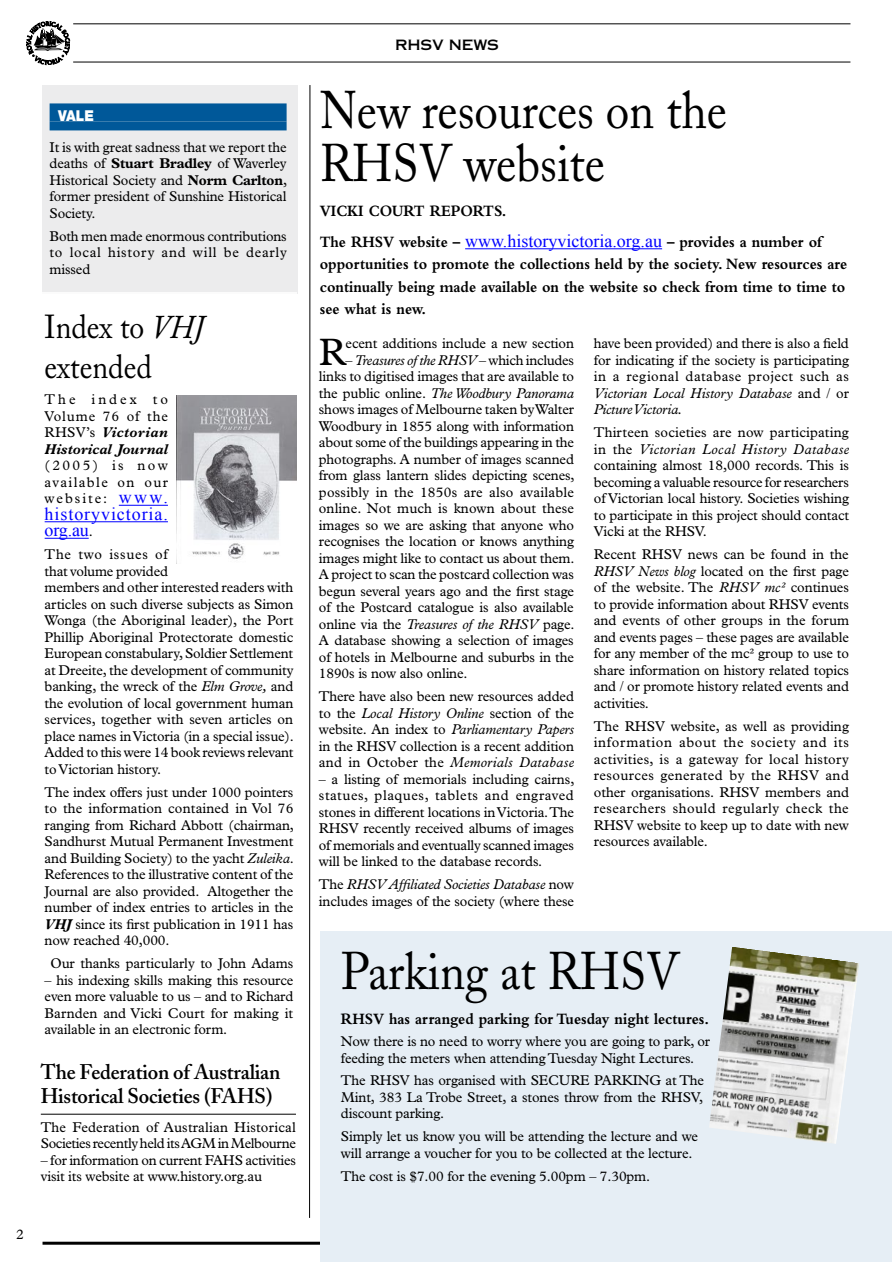
<style>
.page{position:relative;width:893px;height:1263px;background:#fff}
.page>*{position:absolute;margin:0;border:0;box-sizing:border-box;transform-origin:0 0}
.t1{font:52.5px/52.5px "Adobe Caslon";color:#000;scale:.9 1}
.t2{font:38.4px "Plantin";color:#000}
.t3{font:33px/39.6px "Adobe Caslon";color:#000;scale:.9 1}
.t4{font:600 21px/24px "Adobe Caslon";letter-spacing:-.01em;color:#000}
.t5{font:18px/16.5px "Times New Roman";letter-spacing:.05em;color:#00f}
.t6{font:700 16.5px/22.5px "Bembo";color:#000;scale:.9 1}
.t7{font:900 15px "Helvetica Neue";color:#fff;scale:.9 1}
.t8{font:14.25px/16.5px "Plantin";letter-spacing:-.01em;color:#000;text-align:justify}
.t9{font:14.25px "Copperplate Thirty One AB";letter-spacing:-.01em;color:#000}
.s1{font-weight:700}
.s2{font-style:italic}
.s3{font-weight:700;font-style:italic}
.s4{font-family:"Times New Roman";font-size:18px;color:#00f}
.s5{font-family:"Plantin";font-size:14.25px;color:#000}
.s6{font-family:"Times New Roman";font-weight:400;font-size:18px;color:#00f}
</style>
<div class="page">
<hr style="left:73px;top:23px;width:777px;height:1px;background:#000">
<hr style="left:43px;top:1242px;width:807px;height:3px;background:#000">
<svg style="left:27px;top:21px;width:43px;height:44px"></svg>
<hr style="left:73px;top:62px;width:777px;height:1px;background:#000">
<div style="left:320px;top:931px;width:571px;height:331px;background:#e6eef5"></div>
<div style="left:42px;top:85px;width:256px;height:208px;background:#ececed"></div>
<div style="left:50px;top:103px;width:237px;height:18px;background:#005899"></div>
<div style="left:50px;top:121px;width:237px;height:9px;background:#005899"></div>
<hr style="left:465px;top:248px;width:197px;height:1px;background:#00f">
<hr style="left:309px;top:85px;width:1px;height:1133px;background:#000">
<hr style="left:119px;top:505px;width:49px;height:1px;background:#00f">
<hr style="left:45px;top:521px;width:123px;height:1px;background:#00f">
<hr style="left:45px;top:538px;width:44px;height:1px;background:#00f">
<img style="left:709px;top:947px;width:150px;height:197px">
<hr style="left:41px;top:1114px;width:255px;height:1px;background:#000">
<img style="left:176px;top:395px;width:120px;height:168px">
<p class="t7" style="left:58px;top:107px;width:41px">VALE</p>
<p class="t8" style="left:50px;top:139px;width:239px">It is with great sadness that we report the deaths of <span class="s1">Stuart Bradley</span> of Waverley Historical Society and <span class="s1">Norm Carlton</span>, former president of Sunshine Historical Society.</p>
<p class="t8" style="left:50px;top:228px;width:239px">Both men made enormous contributions to local history and will be dearly missed</p>
<h3 class="t3" style="left:45px;top:308px;width:178px">Index to <span class="s2">vhj </span>extended</h3>
<p class="t8" style="left:45px;top:391px;width:125px">The index to Volume 76 of the RHSV’s <span class="s3">Victorian Historical Journal</span></p>
<p class="t8" style="left:45px;top:457px;width:125px">(2005) is now available on our website: <span class="s4">www.</span></p>
<p class="t5" style="left:45px;top:505px;width:125px">historyvictoria. org.au<span class="s5">.</span></p>
<p class="t8" style="left:45px;top:546px;width:251px;text-align:left">The two issues of<br>that volume provided<br>members and other interested readers with articles on such diverse subjects as Simon Wonga (the Aboriginal leader), the Port Phillip Aboriginal Protectorate domestic European constabulary, Soldier Settlement at Dreeite, the development of community banking, the wreck of the <span class="s2">Elm Grove,</span> and the evolution of local government human services, together with seven articles on place names in Victoria (in a special issue).<br>Added to this were 1 4 book reviews relevant to Victorian history.</p>
<p class="t8" style="left:45px;top:783px;width:251px">The index offers just under 1 000 pointers to the information contained in Vol 76 ranging from Richard Abbott (chairman, Sandhurst Mutual Permanent Investment and Building Society) to the yacht <span class="s2">Zuleika</span>.<br>References to the illustrative content of the Journal are also provided. Altogether the number of index entries to articles in the <span class="s3">VHJ</span> since its first publication in 1 911 has now reached 40,000.</p>
<p class="t8" style="left:50px;top:955px;width:245px">Our thanks particularly to John Adams</p>
<p class="t8" style="left:45px;top:971px;width:250px">– his indexing skills making this resource even more valuable to us – and to Richard Barnden and Vicki Court for making it available in an electronic form.</p>
<h3 class="t4" style="left:41px;top:1059px;width:241px">The Federation of Australian<br>Historical Societies (FAHS)</h3>
<p class="t8" style="left:41px;top:1118px;width:257px">The Federation of Australian Historical<br>Societies recently held its AGM in Melbourne</p>
<p class="t8" style="left:41px;top:1151px;width:257px">– for information on current FAHS activities visit its website at www.history.org.au</p>
<p class="t9" style="left:395px;top:37px;width:105px">RHSV NEWS</p>
<h1 class="t1" style="left:320px;top:85px;width:454px">New resources on the<br>RHSV website</h1>
<p class="t6" style="left:320px;top:195px;width:560px;line-height:31px">Vicki Court reports.<br>The RHSV website – <span class="s6">www.historyvictoria.org.au</span> – provides a number of</p>
<p class="t6" style="left:320px;top:253px;width:588px;text-align:justify">opportunities to promote the collections held by the society. New resources are continually being made available on the website so check from time to time to see what is new.</p>
<h2 class="t2" style="left:319px;top:330px;width:29px">R</h2>
<p class="t8" style="left:346px;top:335px;width:230px">ecent additions include a new section</p>
<p class="t8" style="left:594px;top:335px;width:257px">have been provided) and there is also a field for indicating if the society is participating in a regional database project such as <span class="s2">Victorian Local History Database</span> and / or <span class="s2">Picture Victoria.</span></p>
<p class="t8" style="left:594px;top:424px;width:257px">Thirteen societies are now participating in the <span class="s2">Victorian Local History Database </span>containing almost 1 8,000 records. This is becoming a valuable resource for researchers of Victorian local history. Societies wishing to participate in this project should contact Vicki at the RHSV.</p>
<p class="t8" style="left:594px;top:546px;width:257px">Recent RHSV news can be found in the <span class="s2">RHSV News blog</span> located on the first page of the website. The <span class="s2">RHSV mc²</span> continues to provide information about RHSV events and events of other groups in the forum and events pages – these pages are available for any member of the mc² group to use to share information on history related topics and / or promote history related events and activities.</p>
<p class="t8" style="left:594px;top:717px;width:257px">The RHSV website, as well as providing information about the society and its activities, is a gateway for local history resources generated by the RHSV and other organisations. RHSV members and researchers should regularly check the RHSV website to keep up to date with new resources available.</p>
<p class="t8" style="left:319px;top:352px;width:257px;text-indent:27px">– <span class="s2">Treasures of the RHSV</span> – which includes links to digitised images that are available to the public online. <span class="s2">The Woodbury Panorama </span>shows images of Melbourne taken by Walter Woodbury in 1 855 along with information about some of the buildings appearing in the photographs. A number of images scanned from glass lantern slides depicting scenes, possibly in the 1 850s are also available online. Not much is known about these images so we are asking that anyone who recognises the location or knows anything images might like to contact us about them.<br>A project to scan the postcard collection was begun several years ago and the first stage of the Postcard catalogue is also available online via the <span class="s2">Treasures of the RHSV</span> page.<br>A database showing a selection of images of hotels in Melbourne and suburbs in the 1 890s is now also online.</p>
<p class="t8" style="left:319px;top:688px;width:257px">There have also been new resources added to the <span class="s2">Local History Online</span> section of the website. An index to <span class="s2">Parliamentary Papers </span>in the RHSV collection is a recent addition and in October the <span class="s2">Memorials Database</span></p>
<p class="t8" style="left:319px;top:771px;width:257px">– a listing of memorials including cairns, statues, plaques, tablets and engraved stones in different locations in Victoria. The RHSV recently received albums of images of memorials and eventually scanned images will be linked to the database records.</p>
<p class="t8" style="left:319px;top:876px;width:257px">The <span class="s2">RHSV Affiliated Societies Database</span> now includes images of the society (where these</p>
<h1 class="t1" style="left:341px;top:945px;width:378px">Parking at RHSV</h1>
<p class="t6" style="left:341px;top:1007px;width:411px">RHSV has arranged parking for Tuesday night lectures.</p>
<p class="t8" style="left:341px;top:1033px;width:371px">Now there is no need to worry where you are going to park, or feeding the meters when attending Tuesday Night Lectures.</p>
<p class="t8" style="left:341px;top:1072px;width:365px">The RHSV has organised with SECURE PARKING at The Mint, 383 La Trobe Street, a stones throw from the RHSV, discount parking.</p>
<p class="t8" style="left:341px;top:1128px;width:359px">Simply let us know you will be attending the lecture and we will arrange a voucher for you to be collected at the lecture.</p>
<p class="t8" style="left:341px;top:1167px;width:311px">The cost is $7.00 for the evening 5.00pm – 7.30pm.</p>
</div>
